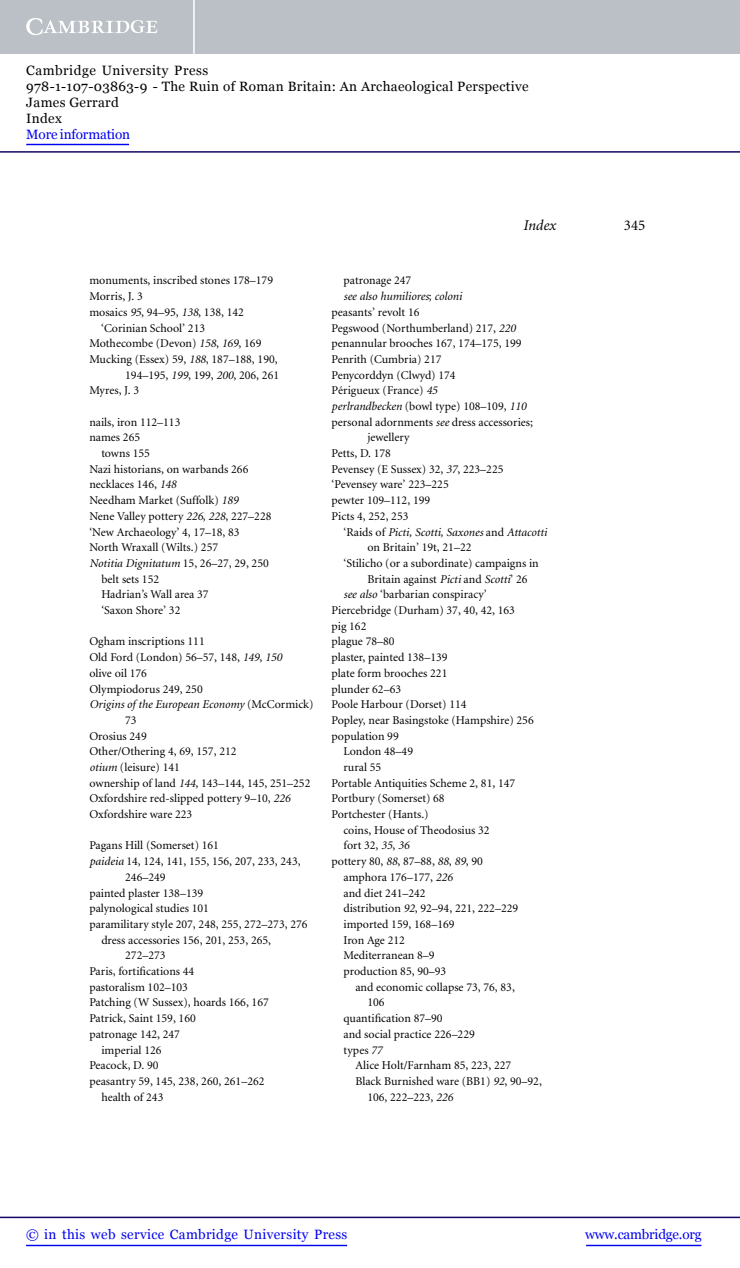
<style>
.page{position:relative;width:740px;height:1268px;background:#fff}
.page>*{position:absolute;margin:0;border:0;box-sizing:border-box;transform-origin:0 0}
.t1{font:italic 15px "Minion";color:#000}
.t2{font:15px "Minion";color:#000}
.t3{font:13.5px/16.2px "Georgia";letter-spacing:.025em;color:#000}
.t4{font:13.5px "Georgia";letter-spacing:.025em;color:#0000f1}
.t5{font:13.5px "Georgia";letter-spacing:-.015em;color:#0000f1}
.t6{font:13.5px "Georgia";letter-spacing:-.01em;color:#0000f1}
.t7{font:12px "Minion";color:#000}
.t8{font:italic 12px "Minion";color:#000}
.s1{font-style:italic}
.s2{font-style:normal}
</style>
<div class="page">
<div style="left:0;top:0;width:740px;height:54px;background:#bac0c6"></div>
<svg style="left:26px;top:18px;width:132px;height:17px"></svg>
<hr style="left:193px;top:0;width:2px;height:54px;background:#fff">
<hr style="left:0;top:151px;width:740px;height:2px;background:#150666">
<hr style="left:586px;top:1244px;width:115px;height:2px;background:#0000f1">
<hr style="left:0;top:1216px;width:740px;height:2px;background:#150666">
<hr style="left:26px;top:1244px;width:321px;height:2px;background:#0000f1">
<hr style="left:26px;top:144px;width:103px;height:1px;background:#0000f1">
<p class="t3" style="left:26px;top:62px;width:504px">Cambridge University Press<br>978-1-107-03863-9 - The Ruin of Roman Britain: An Archaeological Perspective<br>James Gerrard<br>Index</p>
<p class="t6" style="left:26px;top:127px;width:105px">More information</p>
<p class="t7" style="left:89px;top:276px;width:185px">monuments, inscribed stones 178–179</p>
<p class="t7" style="left:89px;top:292px;width:55px">Morris, J. 3</p>
<p class="t7" style="left:89px;top:307px;width:156px">mosaics <span class="s1">95</span>, 94–95, <span class="s1">138</span>, 138, 142</p>
<p class="t7" style="left:101px;top:323px;width:105px">‘Corinian School’ 213</p>
<p class="t7" style="left:89px;top:339px;width:173px">Mothecombe (Devon) <span class="s1">158</span>, <span class="s1">169</span>, 169</p>
<p class="t7" style="left:89px;top:354px;width:190px">Mucking (Essex) 59, <span class="s1">188</span>, 187–188, 190,</p>
<p class="t7" style="left:125px;top:370px;width:155px">194–195, <span class="s1">199</span>, 199, <span class="s1">200</span>, 206, 261</p>
<p class="t7" style="left:89px;top:386px;width:51px">Myres, J. 3</p>
<p class="t7" style="left:89px;top:417px;width:93px">nails, iron 112–113</p>
<p class="t7" style="left:89px;top:433px;width:52px">names 265</p>
<p class="t7" style="left:101px;top:448px;width:50px">towns 155</p>
<p class="t7" style="left:89px;top:464px;width:161px">Nazi historians, on warbands 266</p>
<p class="t7" style="left:89px;top:480px;width:89px">necklaces 146, <span class="s1">148</span></p>
<p class="t7" style="left:89px;top:496px;width:150px">Needham Market (Suffolk) <span class="s1">189</span></p>
<p class="t7" style="left:89px;top:511px;width:184px">Nene Valley pottery <span class="s1">226</span>, <span class="s1">228</span>, 227–228</p>
<p class="t7" style="left:89px;top:527px;width:152px">‘New Archaeology’ 4, 17–18, 83</p>
<p class="t7" style="left:89px;top:543px;width:130px">North Wraxall (Wilts.) 257</p>
<p class="t8" style="left:89px;top:558px;width:181px">Notitia Dignitatum <span class="s2">15, 26–27, 29, 250</span></p>
<p class="t7" style="left:101px;top:574px;width:59px">belt sets 152</p>
<p class="t7" style="left:101px;top:590px;width:109px">Hadrian’s Wall area 37</p>
<p class="t7" style="left:101px;top:605px;width:81px">‘Saxon Shore’ 32</p>
<p class="t7" style="left:89px;top:637px;width:117px">Ogham inscriptions 111</p>
<p class="t7" style="left:89px;top:652px;width:194px">Old Ford (London) 56–57, 148, <span class="s1">149</span>, <span class="s1">150</span></p>
<p class="t7" style="left:89px;top:668px;width:59px">olive oil 176</p>
<p class="t7" style="left:89px;top:684px;width:115px">Olympiodorus 249, 250</p>
<p class="t8" style="left:89px;top:699px;width:226px">Origins of the European Economy <span class="s2">(McCormick)</span></p>
<p class="t7" style="left:125px;top:715px;width:13px">73</p>
<p class="t7" style="left:89px;top:731px;width:59px">Orosius 249</p>
<p class="t7" style="left:89px;top:747px;width:149px">Other/Othering 4, 69, 157, 212</p>
<p class="t7" style="left:89px;top:762px;width:92px"><span class="s1">otium</span> (leisure) 141</p>
<p class="t7" style="left:89px;top:778px;width:223px">ownership of land <span class="s1">144</span>, 143–144, 145, 251–252</p>
<p class="t7" style="left:89px;top:794px;width:202px">Oxfordshire red-slipped pottery 9–10, <span class="s1">226</span></p>
<p class="t7" style="left:89px;top:809px;width:105px">Oxfordshire ware 223</p>
<p class="t7" style="left:89px;top:841px;width:131px">Pagans Hill (Somerset) 161</p>
<p class="t7" style="left:89px;top:856px;width:213px"><span class="s1">paideia</span> 14, 124, 141, 155, 156, 207, 233, 243,</p>
<p class="t7" style="left:125px;top:872px;width:42px">246–249</p>
<p class="t7" style="left:89px;top:888px;width:115px">painted plaster 138–139</p>
<p class="t7" style="left:89px;top:903px;width:121px">palynological studies 101</p>
<p class="t7" style="left:89px;top:919px;width:220px">paramilitary style 207, 248, 255, 272–273, 276</p>
<p class="t7" style="left:101px;top:935px;width:171px">dress accessories 156, 201, 253, 265,</p>
<p class="t7" style="left:125px;top:951px;width:42px">272–273</p>
<p class="t7" style="left:89px;top:966px;width:106px">Paris, fortifications 44</p>
<p class="t7" style="left:89px;top:982px;width:100px">pastoralism 102–103</p>
<p class="t7" style="left:89px;top:998px;width:181px">Patching (W Sussex), hoards 166, 167</p>
<p class="t7" style="left:89px;top:1013px;width:108px">Patrick, Saint 159, 160</p>
<p class="t7" style="left:89px;top:1029px;width:92px">patronage 142, 247</p>
<p class="t7" style="left:101px;top:1045px;width:62px">imperial 126</p>
<p class="t7" style="left:89px;top:1060px;width:71px">Peacock, D. 90</p>
<p class="t7" style="left:89px;top:1076px;width:177px">peasantry 59, 145, 238, 260, 261–262</p>
<p class="t7" style="left:101px;top:1092px;width:64px">health of 243</p>
<p class="t1" style="left:523px;top:220px;width:34px">Index</p>
<p class="t2" style="left:624px;top:220px;width:23px">345</p>
<p class="t7" style="left:343px;top:276px;width:69px">patronage 247</p>
<p class="t8" style="left:343px;top:292px;width:120px">see also humiliores<span class="s2">;</span> coloni</p>
<p class="t7" style="left:331px;top:307px;width:89px">peasants’ revolt 16</p>
<p class="t7" style="left:331px;top:323px;width:186px">Pegswood (Northumberland) 217, <span class="s1">220</span></p>
<p class="t7" style="left:331px;top:339px;width:192px">penannular brooches 167, 174–175, 199</p>
<p class="t7" style="left:331px;top:354px;width:111px">Penrith (Cumbria) 217</p>
<p class="t7" style="left:331px;top:370px;width:126px">Penycorddyn (Clwyd) 174</p>
<p class="t7" style="left:331px;top:386px;width:108px">Perigueux (France) <span class="s1">45</span></p>
<p class="t7" style="left:339px;top:386px;width:5px">´</p>
<p class="t7" style="left:331px;top:401px;width:196px"><span class="s1">perlrandbecken</span> (bowl type) 108–109, <span class="s1">110</span></p>
<p class="t7" style="left:331px;top:417px;width:203px">personal adornments <span class="s1">see</span> dress accessories;</p>
<p class="t7" style="left:367px;top:433px;width:44px">jewellery</p>
<p class="t7" style="left:331px;top:448px;width:61px">Petts, D. 178</p>
<p class="t7" style="left:331px;top:464px;width:173px">Pevensey (E Sussex) 32, <span class="s1">37</span>, 223–225</p>
<p class="t7" style="left:331px;top:480px;width:119px">‘Pevensey ware’ 223–225</p>
<p class="t7" style="left:331px;top:496px;width:100px">pewter 109–112, 199</p>
<p class="t7" style="left:331px;top:511px;width:78px">Picts 4, 252, 253</p>
<p class="t8" style="left:343px;top:527px;width:205px"><span class="s2">‘Raids of</span> Picti, Scotti, Saxones <span class="s2">and</span> Attacotti</p>
<p class="t7" style="left:367px;top:543px;width:106px">on Britain’ 19t, 21–22</p>
<p class="t7" style="left:343px;top:558px;width:197px">‘Stilicho (or a subordinate) campaigns in</p>
<p class="t7" style="left:367px;top:574px;width:162px">Britain against <span class="s1">Picti</span> and <span class="s1">Scotti</span>’ 26</p>
<p class="t7" style="left:343px;top:590px;width:145px"><span class="s1">see also</span> ‘barbarian conspiracy’</p>
<p class="t7" style="left:331px;top:605px;width:185px">Piercebridge (Durham) 37, 40, 42, 163</p>
<p class="t7" style="left:331px;top:621px;width:36px">pig 162</p>
<p class="t7" style="left:331px;top:637px;width:65px">plague 78–80</p>
<p class="t7" style="left:331px;top:652px;width:118px">plaster, painted 138–139</p>
<p class="t7" style="left:331px;top:668px;width:117px">plate form brooches 221</p>
<p class="t7" style="left:331px;top:684px;width:71px">plunder 62–63</p>
<p class="t7" style="left:331px;top:699px;width:137px">Poole Harbour (Dorset) 114</p>
<p class="t7" style="left:331px;top:715px;width:204px">Popley, near Basingstoke (Hampshire) 256</p>
<p class="t7" style="left:331px;top:731px;width:69px">population 99</p>
<p class="t7" style="left:343px;top:747px;width:71px">London 48–49</p>
<p class="t7" style="left:343px;top:762px;width:39px">rural 55</p>
<p class="t7" style="left:331px;top:778px;width:185px">Portable Antiquities Scheme 2, 81, 147</p>
<p class="t7" style="left:331px;top:794px;width:115px">Portbury (Somerset) 68</p>
<p class="t7" style="left:331px;top:809px;width:99px">Portchester (Hants.)</p>
<p class="t7" style="left:343px;top:825px;width:148px">coins, House of Theodosius 32</p>
<p class="t7" style="left:343px;top:841px;width:67px">fort 32, <span class="s1">35</span>, <span class="s1">36</span></p>
<p class="t7" style="left:331px;top:856px;width:153px">pottery 80, <span class="s1">88</span>, 87–88, <span class="s1">88</span>, <span class="s1">89</span>, 90</p>
<p class="t7" style="left:343px;top:872px;width:111px">amphora 176–177, <span class="s1">226</span></p>
<p class="t7" style="left:343px;top:888px;width:84px">and diet 241–242</p>
<p class="t7" style="left:343px;top:903px;width:176px">distribution <span class="s1">92</span>, 92–94, 221, 222–229</p>
<p class="t7" style="left:343px;top:919px;width:113px">imported 159, 168–169</p>
<p class="t7" style="left:343px;top:935px;width:63px">Iron Age 212</p>
<p class="t7" style="left:343px;top:951px;width:93px">Mediterranean 8–9</p>
<p class="t7" style="left:343px;top:966px;width:104px">production 85, 90–93</p>
<p class="t7" style="left:355px;top:982px;width:161px">and economic collapse 73, 76, 83,</p>
<p class="t7" style="left:367px;top:998px;width:19px">106</p>
<p class="t7" style="left:343px;top:1013px;width:101px">quantification 87–90</p>
<p class="t7" style="left:343px;top:1029px;width:133px">and social practice 226–229</p>
<p class="t7" style="left:343px;top:1045px;width:41px">types <span class="s1">77</span></p>
<p class="t7" style="left:355px;top:1060px;width:157px">Alice Holt/Farnham 85, 223, 227</p>
<p class="t7" style="left:355px;top:1076px;width:188px">Black Burnished ware (BB1) <span class="s1">92</span>, 90–92,</p>
<p class="t7" style="left:367px;top:1092px;width:87px">106, 222–223, <span class="s1">226</span></p>
<p class="t4" style="left:26px;top:1226px;width:323px">© in this web service Cambridge University Press</p>
<p class="t5" style="left:585px;top:1226px;width:118px">www.cambridge.org</p>
</div>
